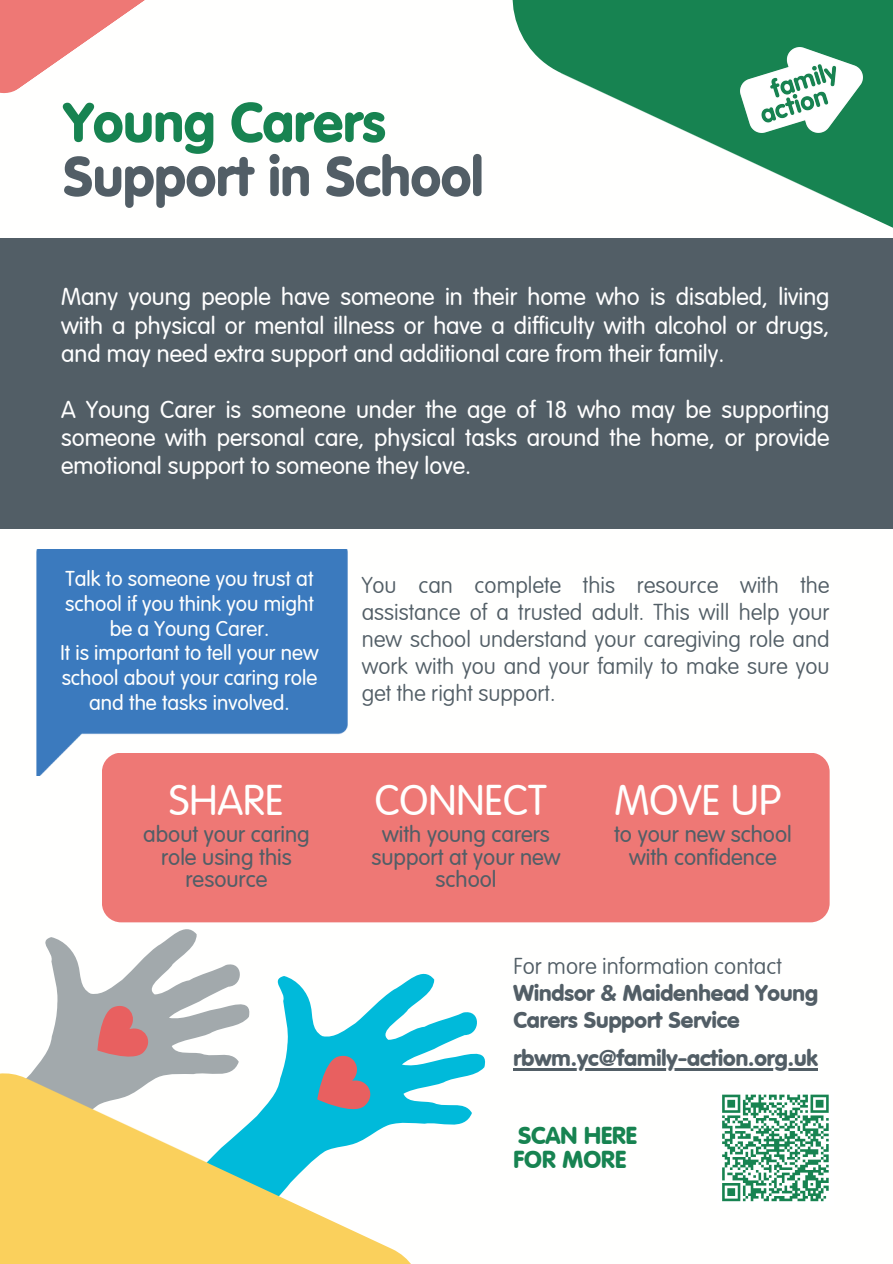
<style>
.page{position:relative;width:893px;height:1264px;background:#fff}
.page>*{position:absolute;margin:0;border:0;box-sizing:border-box;transform-origin:0 0}
.t1{font:900 54.45px/54px "VAG Rounded";color:#525e66}
.t2{font:300 42px "VAG Rounded Std";color:#fffffe}
.t3{font:300 24px/28.2px "VAG Rounded Std";color:#fff;text-align:justify}
.t4{font:900 24px/23.7px "VAG Rounded";color:#178351}
.t5{font:100 22.5px/27px "VAG Rounded Std";color:#525e66;text-align:justify}
.t6{font:300 22.5px/22.5px "VAG Rounded Std";color:#525e66;text-align:center}
.t7{font:900 22.5px/27px "VAG Rounded";color:#525e66}
.t8{font:300 21px/24.8px "VAG Rounded Std";color:#fffffe;text-align:center}
.s1{color:#178351}
.s2{font-family:"VAG Rounded Std";font-weight:100}
</style>
<div class="page">
<div style="left:0;top:238px;width:892px;height:290px;background:#525e66"></div>
<svg style="left:0;top:0;width:145px;height:94px"></svg>
<svg style="left:462px;top:0;width:430px;height:529px"></svg>
<svg style="left:722px;top:1094px;width:107px;height:108px"></svg>
<svg style="left:453px;top:922px;width:79px;height:203px"></svg>
<div style="left:102px;top:752px;width:727px;height:170px;background:#ee7875;border-radius:19px"></div>
<svg style="left:0;top:922px;width:453px;height:341px"></svg>
<img style="left:740px;top:47px;width:122px;height:85px">
<hr style="left:513px;top:1068px;width:304px;height:2px;background:#525e66">
<img style="left:36px;top:549px;width:311px;height:226px">
<p class="t1" style="left:64px;top:97px;width:421px"><span class="s1">Young Carers<br></span>Support in School</p>
<p class="t3" style="left:61px;top:285px;width:770px">Many young people have someone in their home who is disabled, living with a physical or mental illness or have a difficulty with alcohol or drugs, and may need extra support and additional care from their family.</p>
<p class="t3" style="left:61px;top:397px;width:770px">A Young Carer is someone under the age of 18 who may be supporting someone with personal care, physical tasks around the home, or provide emotional support to someone they love.</p>
<h4 class="t8" style="left:65px;top:568px;width:250px">Talk to someone you trust at school if you think you might be a Young Carer.</h4>
<h4 class="t8" style="left:60px;top:642px;width:260px">It is important to tell your new school about your caring role and the tasks involved.</h4>
<p class="t2" style="left:169px;top:783px;width:116px">SHARE</p>
<p class="t6" style="left:143px;top:825px;width:168px">about your caring role using this resource</p>
<p class="t5" style="left:361px;top:573px;width:469px">You can complete this resource with the assistance of a trusted adult. This will help your new school understand your caregiving role and work with you and your family to make sure you get the right support.</p>
<h4 class="t2" style="left:375px;top:783px;width:174px">CONNECT</h4>
<h4 class="t6" style="left:371px;top:825px;width:191px">with young carers support at your new school</h4>
<h4 class="t2" style="left:614px;top:783px;width:168px">MOVE UP</h4>
<h4 class="t6" style="left:614px;top:825px;width:179px">to your new school with confidence</h4>
<p class="t7" style="left:513px;top:953px;width:306px"><span class="s2">For more information contact<br></span>Windsor &amp; Maidenhead Young<br>Carers Support Service</p>
<h4 class="t7" style="left:513px;top:1045px;width:306px">rbwm.yc@family-action.org.uk</h4>
<p class="t4" style="left:513px;top:1124px;width:125px">SCAN HERE<br>FOR MORE</p>
</div>
